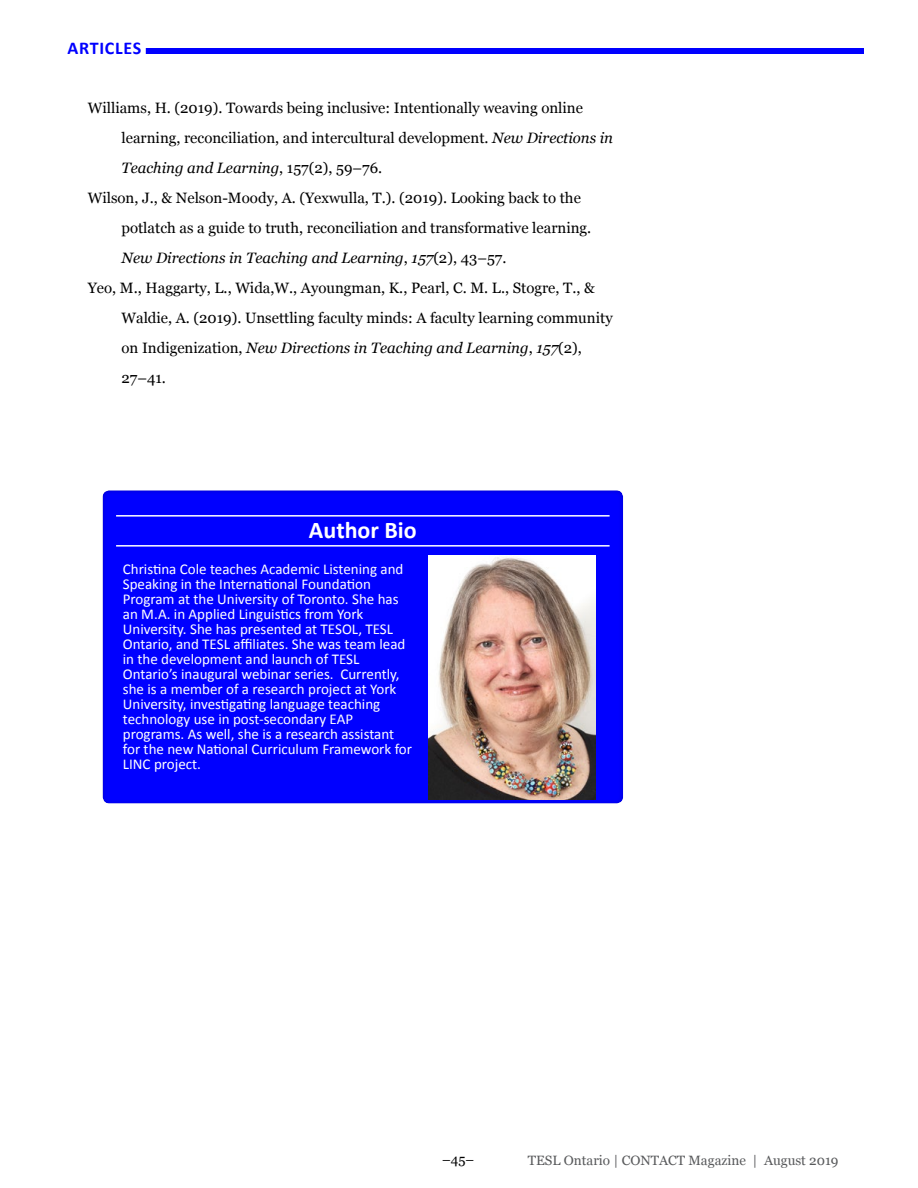
<style>
.page{position:relative;width:918px;height:1188px;background:#fff}
.page>*{position:absolute;margin:0;border:0;box-sizing:border-box;transform-origin:0 0}
.t1{font:700 24px "Calibri";color:#fff}
.t2{font:700 18px "Calibri";letter-spacing:.04em;color:#00f}
.References{font:15px/30px "Georgia";color:#000}
.t3{font:15px/15px "Calibri";color:#fff}
.t4{font:13.5px "Georgia";color:#58595b}
.t5{font:13.5px "Georgia";color:#000}
.s1{font-style:italic}
</style>
<div class="page">
<div style="left:146px;top:48px;width:718px;height:6px;background:#00f"></div>
<div style="left:90px;top:481px;width:546px;height:324px;background:#000;opacity:.22"></div>
<img style="left:429px;top:555px;width:166px;height:244px">
<p class="t2" style="left:68px;top:37px;width:75px">ARTICLES</p>
<p class="References" style="left:122px;top:93px;width:493px;text-indent:-34px">Williams, H. (2019). Towards being inclusive: Intentionally weaving online learning, reconciliation, and intercultural development. <span class="s1">New Directions in<br>Teaching and Learning</span>, 157(2), 59–76.</p>
<p class="References" style="left:122px;top:183px;width:471px;text-indent:-34px">Wilson, J., &amp; Nelson-Moody, A. (Yexwulla, T.). (2019). Looking back to the potlatch as a guide to truth, reconciliation and transformative learning.<br><span class="s1">New Directions in Teaching and Learning</span>, <span class="s1">157</span>(2), 43–57.</p>
<p class="References" style="left:122px;top:273px;width:493px;text-indent:-34px">Yeo, M., Haggarty, L., Wida,W., Ayoungman, K., Pearl, C. M. L., Stogre, T., &amp; Waldie, A. (2019). Unsettling faculty minds: A faculty learning community on Indigenization, <span class="s1">New Directions in Teaching and Learning</span>, <span class="s1">157</span>(2), 27–41.</p>
<h1 class="t1" style="left:309px;top:515px;width:109px">Author Bio</h1>
<p class="t3" style="left:123px;top:561px;width:291px">Christina Cole teaches Academic Listening and Speaking in the International Foundation Program at the University of Toronto. She has an M.A. in Applied Linguistics from York University. She has presented at TESOL, TESL Ontario, and TESL affiliates. She was team lead in the development and launch of TESL Ontario’s inaugural webinar series. Currently, she is a member of a research project at York University, investigating language teaching technology use in post-secondary EAP programs. As well, she is a research assistant for the new National Curriculum Framework for LINC project.</p>
<p class="t5" style="left:442px;top:1151px;width:34px">–45–</p>
<p class="t4" style="left:528px;top:1152px;width:312px">TESL Ontario | CONTACT Magazine | August 2019</p>
</div>
